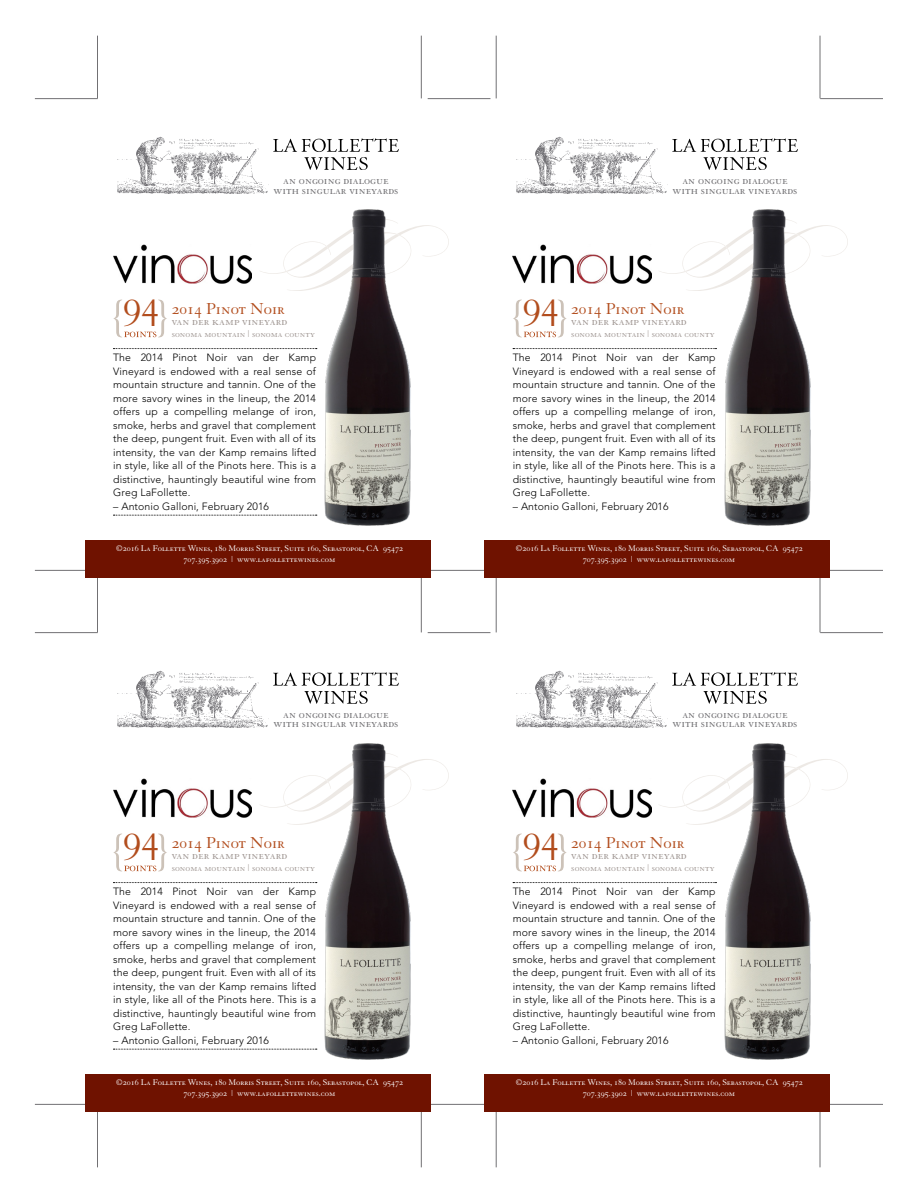
<style>
.page{position:relative;width:918px;height:1188px;background:#fff}
.page>*{position:absolute;margin:0;border:0;box-sizing:border-box;transform-origin:0 0}
.t1{font:41.4px "Granjon";color:#b24d1d}
.t2{font:17.25px "Granjon SC";color:#b24d1d}
.t3{font:12.6px/9.4px "Granjon SC";color:#717073;text-align:center}
.t4{font:12.6px "Granjon SC";color:#a09793}
.t5{font:300 10.5px/13.5px "Avenir";letter-spacing:.01em;color:#000;text-align:justify}
.t6{font:10.2px "Granjon SC";color:#a09793}
.t7{font:9px/10.8px "Granjon SC";color:#fff;text-align:center}
</style>
<div class="page">
<hr style="left:97px;top:36px;width:1px;height:62px;background:#717073">
<hr style="left:35px;top:98px;width:63px;height:1px;background:#717073">
<hr style="left:35px;top:570px;width:63px;height:1px;background:#717073">
<hr style="left:35px;top:632px;width:63px;height:1px;background:#717073">
<hr style="left:35px;top:1104px;width:63px;height:1px;background:#717073">
<hr style="left:428px;top:98px;width:62px;height:1px;background:#717073">
<hr style="left:428px;top:570px;width:62px;height:1px;background:#717073">
<hr style="left:428px;top:632px;width:62px;height:1px;background:#717073">
<hr style="left:428px;top:1104px;width:62px;height:1px;background:#717073">
<hr style="left:820px;top:98px;width:63px;height:1px;background:#717073">
<hr style="left:820px;top:570px;width:63px;height:1px;background:#717073">
<hr style="left:820px;top:632px;width:63px;height:1px;background:#717073">
<hr style="left:820px;top:1104px;width:63px;height:1px;background:#717073">
<hr style="left:97px;top:570px;width:1px;height:62px;background:#717073">
<hr style="left:97px;top:1105px;width:1px;height:62px;background:#717073">
<hr style="left:496px;top:36px;width:1px;height:62px;background:#717073">
<hr style="left:496px;top:570px;width:1px;height:62px;background:#717073">
<hr style="left:496px;top:1105px;width:1px;height:62px;background:#717073">
<hr style="left:421px;top:36px;width:1px;height:62px;background:#717073">
<hr style="left:421px;top:570px;width:1px;height:62px;background:#717073">
<hr style="left:421px;top:1105px;width:1px;height:62px;background:#717073">
<hr style="left:820px;top:36px;width:1px;height:62px;background:#717073">
<hr style="left:820px;top:570px;width:1px;height:62px;background:#717073">
<hr style="left:820px;top:1105px;width:1px;height:62px;background:#717073">
<svg style="left:261px;top:759px;width:188px;height:66px"></svg>
<svg style="left:260px;top:225px;width:189px;height:66px"></svg>
<svg style="left:660px;top:759px;width:188px;height:66px"></svg>
<svg style="left:659px;top:225px;width:189px;height:66px"></svg>
<img style="left:117px;top:670px;width:152px;height:58px">
<svg style="left:273px;top:672px;width:126px;height:32px"></svg>
<img style="left:117px;top:136px;width:152px;height:58px">
<svg style="left:273px;top:138px;width:126px;height:32px"></svg>
<img style="left:516px;top:670px;width:152px;height:58px">
<svg style="left:672px;top:672px;width:126px;height:32px"></svg>
<img style="left:516px;top:136px;width:152px;height:58px">
<svg style="left:672px;top:138px;width:126px;height:32px"></svg>
<div style="left:86px;top:1074px;width:345px;height:38px;background:#6f1200"></div>
<div style="left:86px;top:540px;width:345px;height:38px;background:#6f1200"></div>
<div style="left:485px;top:1074px;width:345px;height:38px;background:#6f1200"></div>
<div style="left:485px;top:540px;width:345px;height:38px;background:#6f1200"></div>
<img style="left:322px;top:209px;width:91px;height:317px">
<img style="left:322px;top:743px;width:91px;height:317px">
<img style="left:722px;top:209px;width:91px;height:317px">
<img style="left:722px;top:743px;width:91px;height:317px">
<svg style="left:113px;top:348px;width:204px;height:1px"></svg>
<svg style="left:113px;top:882px;width:204px;height:1px"></svg>
<svg style="left:513px;top:348px;width:204px;height:1px"></svg>
<svg style="left:513px;top:882px;width:204px;height:1px"></svg>
<svg style="left:113px;top:300px;width:54px;height:37px"></svg>
<svg style="left:113px;top:834px;width:54px;height:37px"></svg>
<svg style="left:513px;top:300px;width:54px;height:37px"></svg>
<svg style="left:513px;top:834px;width:54px;height:37px"></svg>
<svg style="left:113px;top:515px;width:204px;height:1px"></svg>
<svg style="left:113px;top:1049px;width:204px;height:1px"></svg>
<img style="left:113px;top:245px;width:139px;height:38px">
<img style="left:113px;top:779px;width:139px;height:38px">
<img style="left:513px;top:245px;width:138px;height:38px">
<img style="left:513px;top:779px;width:138px;height:38px">
<p class="t3" style="left:274px;top:176px;width:126px">an ongoing dialogue with singular vineyards</p>
<p class="t3" style="left:673px;top:176px;width:126px">an ongoing dialogue with singular vineyards</p>
<h1 class="t1" style="left:123px;top:291px;width:38px">94</h1>
<h2 class="t2" style="left:172px;top:300px;width:115px">2014 Pinot Noir</h2>
<p class="t4" style="left:172px;top:315px;width:117px">van der kamp vineyard</p>
<p class="t6" style="left:172px;top:328px;width:145px">sonoma mountain | sonoma county</p>
<h1 class="t1" style="left:523px;top:291px;width:38px">94</h1>
<h2 class="t2" style="left:571px;top:300px;width:115px">2014 Pinot Noir</h2>
<p class="t4" style="left:571px;top:315px;width:117px">van der kamp vineyard</p>
<p class="t6" style="left:571px;top:328px;width:145px">sonoma mountain | sonoma county</p>
<p class="t5" style="left:113px;top:351px;width:204px">The 2014 Pinot Noir van der Kamp Vineyard is endowed with a real sense of mountain structure and tannin. One of the more savory wines in the lineup, the 2014 offers up a compelling melange of iron, smoke, herbs and gravel that complement the deep, pungent fruit. Even with all of its intensity, the van der Kamp remains lifted in style, like all of the Pinots here. This is a distinctive, hauntingly beautiful wine from Greg LaFollette.</p>
<p class="t5" style="left:113px;top:499px;width:157px">– Antonio Galloni, February 2016</p>
<p class="t5" style="left:513px;top:351px;width:204px">The 2014 Pinot Noir van der Kamp Vineyard is endowed with a real sense of mountain structure and tannin. One of the more savory wines in the lineup, the 2014 offers up a compelling melange of iron, smoke, herbs and gravel that complement the deep, pungent fruit. Even with all of its intensity, the van der Kamp remains lifted in style, like all of the Pinots here. This is a distinctive, hauntingly beautiful wine from Greg LaFollette.</p>
<p class="t5" style="left:513px;top:500px;width:157px">– Antonio Galloni, February 2016</p>
<p class="t7" style="left:116px;top:543px;width:289px">©2016 La Follette Wines, 180 Morris Street, Suite 160, Sebastopol, CA 95472<br>707.395.3902 | www.lafollettewines.com</p>
<p class="t7" style="left:515px;top:543px;width:289px">©2016 La Follette Wines, 180 Morris Street, Suite 160, Sebastopol, CA 95472<br>707.395.3902 | www.lafollettewines.com</p>
<p class="t3" style="left:274px;top:710px;width:126px">an ongoing dialogue with singular vineyards</p>
<p class="t3" style="left:673px;top:710px;width:126px">an ongoing dialogue with singular vineyards</p>
<h1 class="t1" style="left:123px;top:825px;width:38px">94</h1>
<h2 class="t2" style="left:172px;top:834px;width:115px">2014 Pinot Noir</h2>
<p class="t4" style="left:172px;top:849px;width:117px">van der kamp vineyard</p>
<p class="t6" style="left:172px;top:862px;width:145px">sonoma mountain | sonoma county</p>
<h1 class="t1" style="left:523px;top:825px;width:38px">94</h1>
<h2 class="t2" style="left:571px;top:834px;width:115px">2014 Pinot Noir</h2>
<p class="t4" style="left:571px;top:849px;width:117px">van der kamp vineyard</p>
<p class="t6" style="left:571px;top:862px;width:145px">sonoma mountain | sonoma county</p>
<p class="t5" style="left:113px;top:885px;width:204px">The 2014 Pinot Noir van der Kamp Vineyard is endowed with a real sense of mountain structure and tannin. One of the more savory wines in the lineup, the 2014 offers up a compelling melange of iron, smoke, herbs and gravel that complement the deep, pungent fruit. Even with all of its intensity, the van der Kamp remains lifted in style, like all of the Pinots here. This is a distinctive, hauntingly beautiful wine from Greg LaFollette.</p>
<p class="t5" style="left:113px;top:1033px;width:157px">– Antonio Galloni, February 2016</p>
<p class="t5" style="left:513px;top:885px;width:204px">The 2014 Pinot Noir van der Kamp Vineyard is endowed with a real sense of mountain structure and tannin. One of the more savory wines in the lineup, the 2014 offers up a compelling melange of iron, smoke, herbs and gravel that complement the deep, pungent fruit. Even with all of its intensity, the van der Kamp remains lifted in style, like all of the Pinots here. This is a distinctive, hauntingly beautiful wine from Greg LaFollette.</p>
<p class="t5" style="left:513px;top:1034px;width:157px">– Antonio Galloni, February 2016</p>
<p class="t7" style="left:116px;top:1077px;width:289px">©2016 La Follette Wines, 180 Morris Street, Suite 160, Sebastopol, CA 95472<br>707.395.3902 | www.lafollettewines.com</p>
<p class="t7" style="left:515px;top:1077px;width:289px">©2016 La Follette Wines, 180 Morris Street, Suite 160, Sebastopol, CA 95472<br>707.395.3902 | www.lafollettewines.com</p>
</div>
